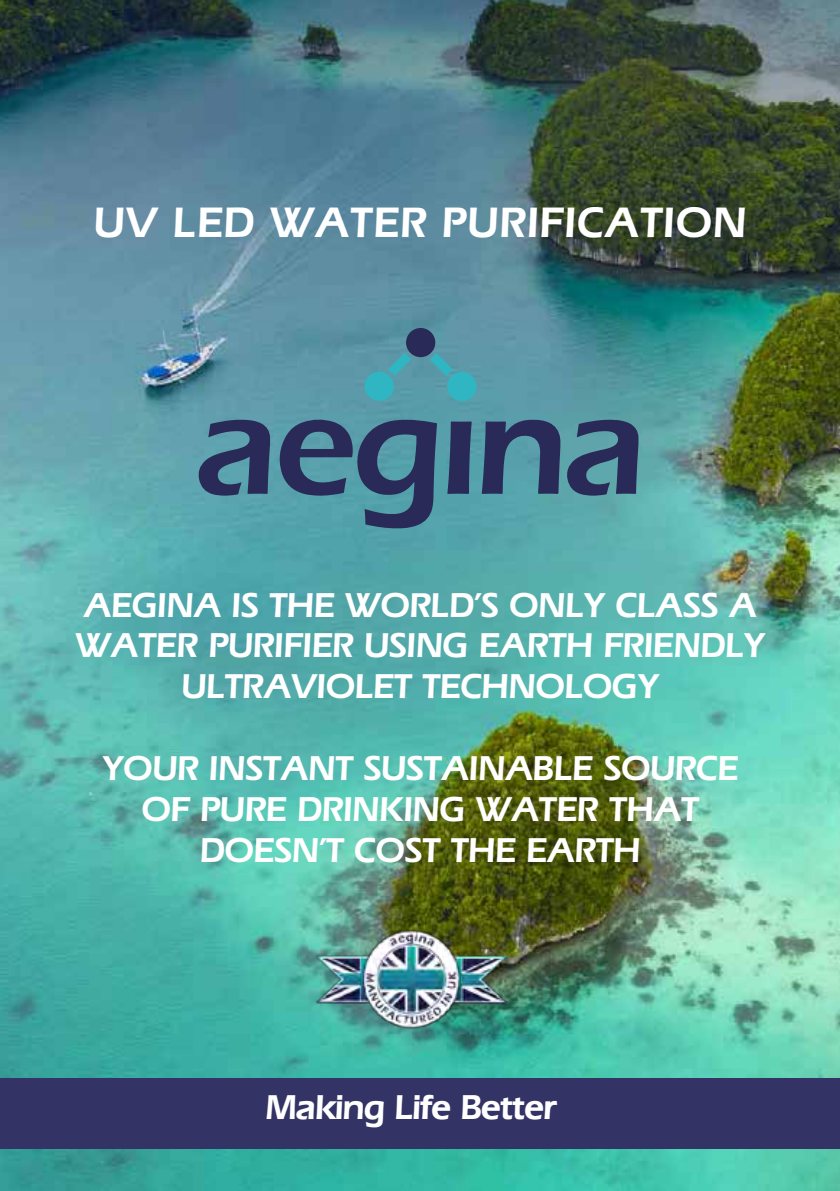
<style>
.page{position:relative;width:840px;height:1191px;background:#fff}
.page>*{position:absolute;margin:0;border:0;box-sizing:border-box;transform-origin:0 0}
.t1{font:600 42px "Eras BQ";letter-spacing:.05em;color:#fff}
.t2{font:600 34px/40.8px "Eras BQ";letter-spacing:.02em;color:#fff;text-align:center}
.t3{font:600 34px "Eras BQ";color:#fff}
</style>
<div class="page">
<img style="left:0;top:0;width:839px;height:1191px">
<svg style="left:198px;top:419px;width:72px;height:77px;background:#3f5d7d"></svg>
<svg style="left:481px;top:419px;width:157px;height:77px;background:#3f617d"></svg>
<svg style="left:278px;top:419px;width:159px;height:109px;background:#416a85"></svg>
<svg style="left:447px;top:421px;width:24px;height:73px;background:#303d65"></svg>
<div style="left:406px;top:328px;width:29px;height:29px;background:#292a58;border-radius:50%"></div>
<div style="left:447px;top:372px;width:29px;height:29px;background:#2fb6c2;border-radius:50%"></div>
<div style="left:364px;top:372px;width:29px;height:29px;background:#2fb6c2;border-radius:50%"></div>
<svg style="left:387px;top:353px;width:24px;height:23px"></svg>
<svg style="left:429px;top:353px;width:24px;height:23px"></svg>
<div style="left:0;top:1077px;width:839px;height:71px;background:#336"></div>
<img style="left:315px;top:915px;width:191px;height:127px">
<p class="t1" style="left:94px;top:198px;width:652px">UV LED WATER PURIFICATION</p>
<p class="t2" style="left:75px;top:585px;width:690px">AEGINA IS THE WORLD’S ONLY CLASS A<br>WATER PURIFIER USING EARTH FRIENDLY<br>ULTRAVIOLET TECHNOLOGY</p>
<p class="t2" style="left:102px;top:748px;width:636px">YOUR INSTANT SUSTAINABLE SOURCE<br>OF PURE DRINKING WATER THAT<br>DOESN’T COST THE EARTH</p>
<p class="t3" style="left:265px;top:1087px;width:292px">Making Life Better</p>
</div>
